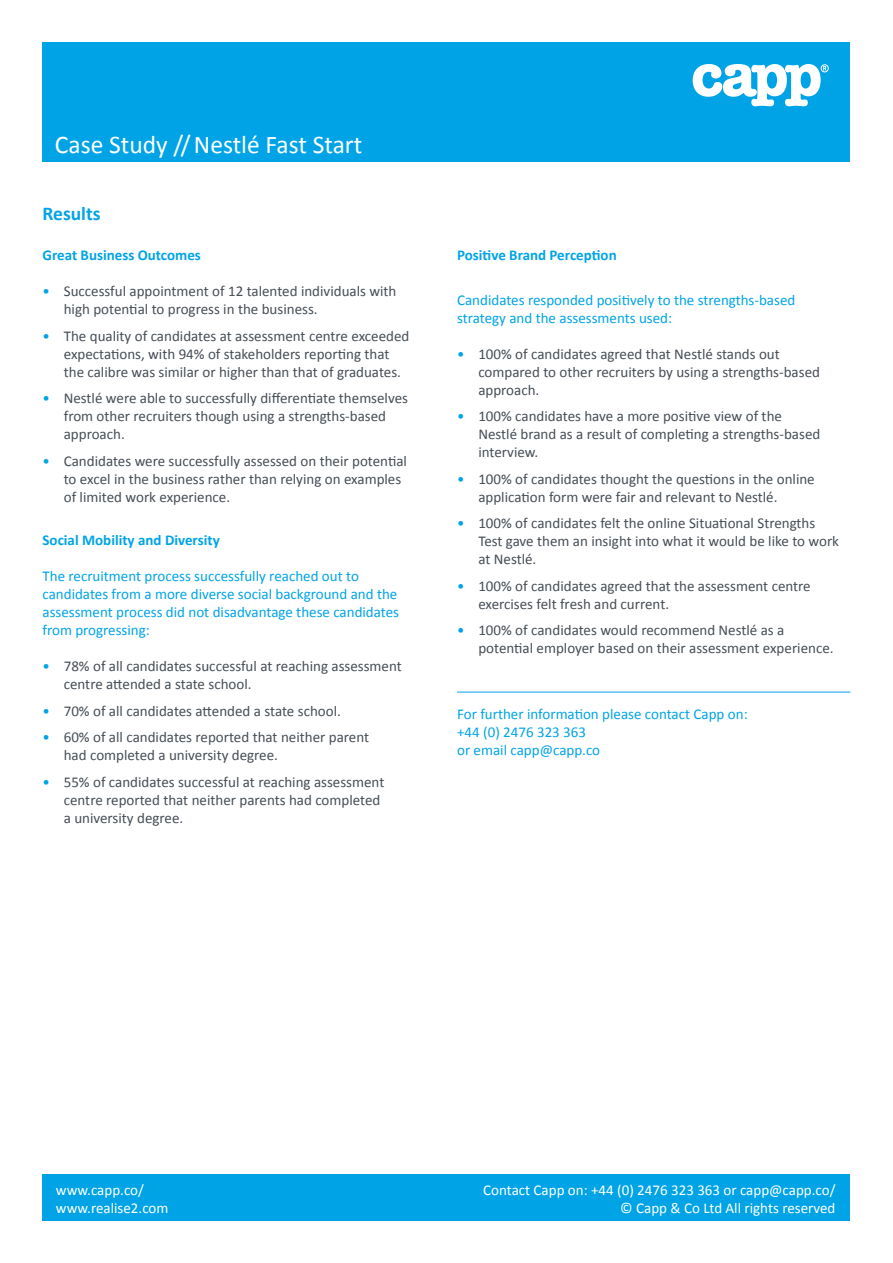
<style>
.page{position:relative;width:893px;height:1263px;background:#fff}
.page>*{position:absolute;margin:0;border:0;box-sizing:border-box;transform-origin:0 0}
.t1{font:25.5px "Calibri";color:#fff}
.t2{font:700 19.5px "Calibri";color:#00a4e6}
.t3{font:15px/18px "Calibri";color:#464e55}
.t4{font:15px/18px "Calibri";color:#00a4e6}
.t5{font:15px "Calibri";color:#fff}
.t6{font:700 15px "Calibri";color:#00a4e6}
.s1{color:#00a4e6}
</style>
<div class="page">
<div style="left:43px;top:43px;width:807px;height:119px;background:#00a4e6"></div>
<svg style="left:693px;top:64px;width:136px;height:42px"></svg>
<div style="left:43px;top:1174px;width:807px;height:46px;background:#00a4e6"></div>
<hr style="left:457px;top:692px;width:393px;height:1px;background:#00a4e6">
<p class="t1" style="left:55px;top:128px;width:309px">Case Study // Nestlé Fast Start</p>
<p class="t2" style="left:43px;top:201px;width:60px">Results</p>
<p class="t6" style="left:43px;top:246px;width:160px">Great Business Outcomes</p>
<p class="t3" style="left:64px;top:282px;width:334px;text-indent:-21px"><span class="s1">•</span> Successful appointment of 12 talented individuals with high potential to progress in the business.</p>
<p class="t3" style="left:64px;top:327px;width:347px;text-indent:-21px"><span class="s1">•</span> The quality of candidates at assessment centre exceeded expectations, with 94% of stakeholders reporting that the calibre was similar or higher than that of graduates.</p>
<p class="t3" style="left:64px;top:389px;width:346px;text-indent:-21px"><span class="s1">•</span> Nestlé were able to successfully differentiate themselves from other recruiters though using a strengths-based approach.</p>
<p class="t3" style="left:64px;top:452px;width:345px;text-indent:-21px"><span class="s1">•</span> Candidates were successfully assessed on their potential to excel in the business rather than relying on examples of limited work experience.</p>
<p class="t6" style="left:43px;top:531px;width:179px">Social Mobility and Diversity</p>
<p class="t4" style="left:43px;top:567px;width:358px">The recruitment process successfully reached out to candidates from a more diverse social background and the assessment process did not disadvantage these candidates from progressing:</p>
<p class="t3" style="left:64px;top:657px;width:340px;text-indent:-21px"><span class="s1">•</span> 78% of all candidates successful at reaching assessment centre attended a state school.</p>
<p class="t3" style="left:43px;top:702px;width:300px"><span class="s1">•</span> 70% of all candidates attended a state school.</p>
<p class="t3" style="left:64px;top:728px;width:307px;text-indent:-21px"><span class="s1">•</span> 60% of all candidates reported that neither parent had completed a university degree.</p>
<p class="t3" style="left:64px;top:773px;width:322px;text-indent:-21px"><span class="s1">•</span> 55% of candidates successful at reaching assessment centre reported that neither parents had completed a university degree.</p>
<p class="t6" style="left:457px;top:246px;width:161px">Positive Brand Perception</p>
<p class="t4" style="left:457px;top:291px;width:340px">Candidates responded positively to the strengths-based strategy and the assessments used:</p>
<p class="t3" style="left:478px;top:345px;width:343px;text-indent:-21px"><span class="s1">•</span> 100% of candidates agreed that Nestlé stands out compared to other recruiters by using a strengths-based approach.</p>
<p class="t3" style="left:478px;top:407px;width:343px;text-indent:-21px"><span class="s1">•</span> 100% candidates have a more positive view of the<br>Nestlé brand as a result of completing a strengths-based interview.</p>
<p class="t3" style="left:478px;top:470px;width:338px;text-indent:-21px"><span class="s1">•</span> 100% of candidates thought the questions in the online application form were fair and relevant to Nestlé.</p>
<p class="t3" style="left:478px;top:514px;width:362px;text-indent:-21px"><span class="s1">•</span> 100% of candidates felt the online Situational Strengths<br>Test gave them an insight into what it would be like to work at Nestlé.</p>
<p class="t3" style="left:478px;top:577px;width:334px;text-indent:-21px"><span class="s1">•</span> 100% of candidates agreed that the assessment centre exercises felt fresh and current.</p>
<p class="t3" style="left:478px;top:621px;width:357px;text-indent:-21px"><span class="s1">•</span> 100% of candidates would recommend Nestlé as a potential employer based on their assessment experience.</p>
<p class="t4" style="left:457px;top:705px;width:292px">For further information please contact Capp on:</p>
<p class="t4" style="left:457px;top:723px;width:130px">+44 (0) 2476 323 363</p>
<p class="t4" style="left:457px;top:741px;width:145px">or email capp@capp.co</p>
<p class="t5" style="left:56px;top:1180px;width:89px">www.capp.co/</p>
<p class="t5" style="left:56px;top:1198px;width:114px">www.realise2.com</p>
<p class="t5" style="left:483px;top:1180px;width:354px">Contact Capp on: +44 (0) 2476 323 363 or capp@capp.co/</p>
<p class="t5" style="left:620px;top:1198px;width:217px">© Capp &amp; Co Ltd All rights reserved</p>
</div>
